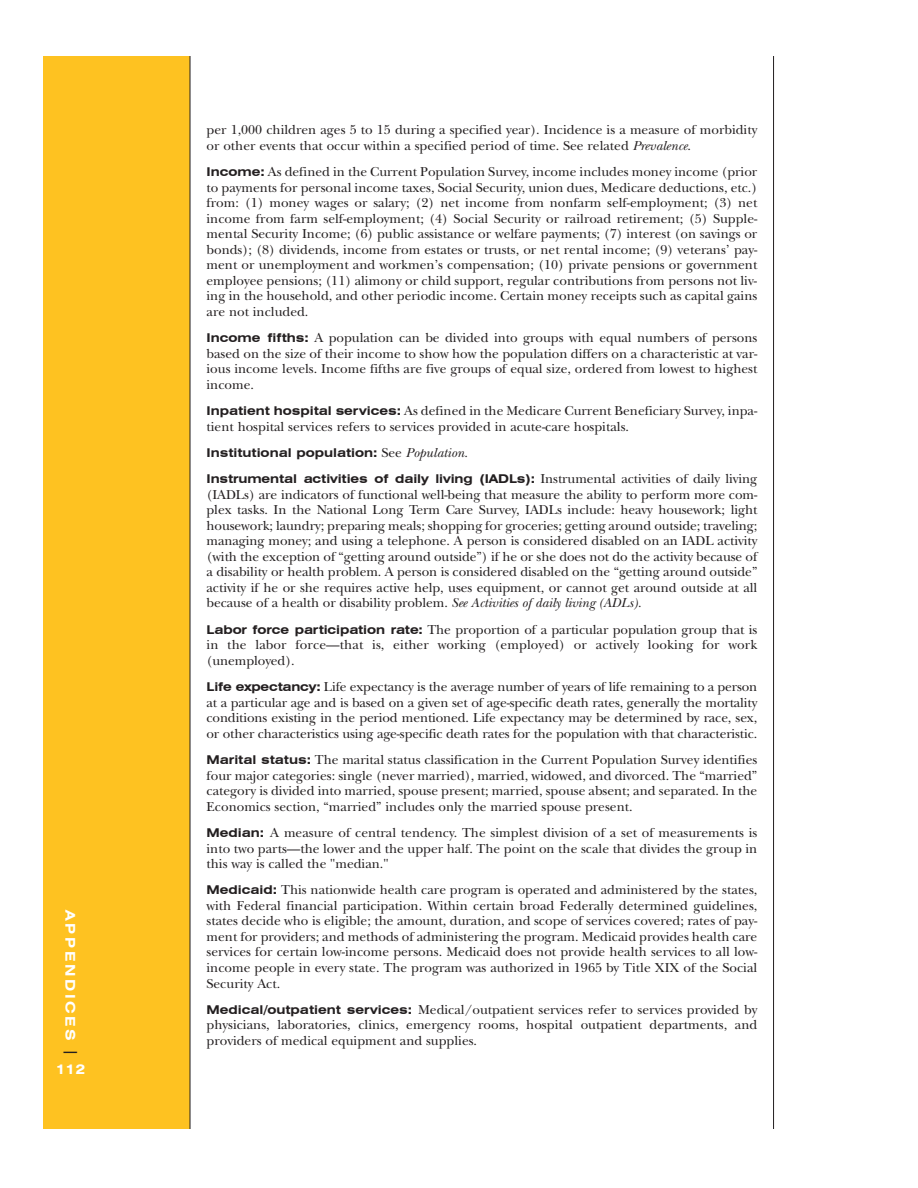
<style>
.page{position:relative;width:918px;height:1188px;background:#fff}
.page>*{position:absolute;margin:0;border:0;box-sizing:border-box;transform-origin:0 0}
.t1{font:13.5px/15.6px "New Baskerville";color:#231f20;text-align:justify}
.t2{font:700 expanded 13.5px "Swiss 721 BT";letter-spacing:.205em;color:#fff}
.t3{font:700 expanded 12.15px/26.4px "Swiss 721 BT";letter-spacing:-.005em;color:#231f20}
.s1{color:#231f20}
.s2{font-style:italic}
.s3{font-family:"Swiss 721 BT";font-weight:700;font-stretch:expanded;font-size:12.15px}
.s4{font-family:"New Baskerville";font-weight:400;font-stretch:normal;font-size:13.5px}
.s5{font-family:"New Baskerville";font-weight:400;font-style:italic;font-stretch:normal;font-size:13.5px}
</style>
<div class="page">
<hr style="left:773px;top:57px;width:1px;height:1072px;background:#231f20">
<div style="left:43px;top:57px;width:147px;height:1072px;background:#fec221"></div>
<p class="t2" style="left:78px;top:910px;width:147px;rotate:90deg">APPENDICES <span class="s1">|</span></p>
<p class="t2" style="left:56px;top:1061px;width:31px">112</p>
<p class="t1" style="left:207px;top:124px;width:552px">per 1,000 children ages 5 to 15 during a specified year). Incidence is a measure of morbidity or other events that occur within a specified period of time. See related <span class="s2">Prevalence</span>.</p>
<p class="t1" style="left:207px;top:166px;width:552px"><span class="s3">Income:</span> As defined in the Current Population Survey, income includes money income (prior to payments for personal income taxes, Social Security, union dues, Medicare deductions, etc.) from: (1) money wages or salary; (2) net income from nonfarm self-employment; (3) net income from farm self-employment; (4) Social Security or railroad retirement; (5) Supple&shy;mental Security Income; (6) public assistance or welfare payments; (7) interest (on savings or bonds); (8) dividends, income from estates or trusts, or net rental income; (9) veterans’ pay&shy;ment or unemployment and workmen’s compensation; (10) private pensions or government employee pensions; (11) alimony or child support, regular contributions from persons not liv&shy;ing in the household, and other periodic income. Certain money receipts such as capital gains are not included.</p>
<p class="t1" style="left:207px;top:332px;width:552px"><span class="s3">Income fifths:</span> A population can be divided into groups with equal numbers of persons based on the size of their income to show how the population differs on a characteristic at var&shy;ious income levels. Income fifths are five groups of equal size, ordered from lowest to highest income.</p>
<p class="t1" style="left:207px;top:405px;width:552px"><span class="s3">Inpatient hospital services:</span> As defined in the Medicare Current Beneficiary Survey, inpa&shy;tient hospital services refers to services provided in acute-care hospitals.</p>
<p class="t3" style="left:207px;top:439px;width:552px">Institutional population: <span class="s4">See</span> <span class="s5">Population.<br></span>Instrumental activities of daily living (IADLs): <span class="s4">Instrumental activities of daily living</span></p>
<p class="t1" style="left:207px;top:488px;width:552px">(IADLs) are indicators of functional well-being that measure the ability to perform more com&shy;plex tasks. In the National Long Term Care Survey, IADLs include: heavy housework; light housework; laundry; preparing meals; shopping for groceries; getting around outside; traveling; managing money; and using a telephone. A person is considered disabled on an IADL activity (with the exception of “getting around outside”) if he or she does not do the activity because of a disability or health problem. A person is considered disabled on the “getting around outside” activity if he or she requires active help, uses equipment, or cannot get around outside at all because of a health or disability problem. <span class="s2">See Activities of daily living (ADLs).</span></p>
<p class="t1" style="left:207px;top:623px;width:552px"><span class="s3">Labor force participation rate:</span> The proportion of a particular population group that is in the labor force—that is, either working (employed) or actively looking for work (unemployed).</p>
<p class="t1" style="left:207px;top:681px;width:552px"><span class="s3">Life expectancy:</span> Life expectancy is the average number of years of life remaining to a person at a particular age and is based on a given set of age-specific death rates, generally the mortality conditions existing in the period mentioned. Life expectancy may be determined by race, sex, or other characteristics using age-specific death rates for the population with that characteristic.</p>
<p class="t1" style="left:207px;top:754px;width:552px"><span class="s3">Marital status:</span> The marital status classification in the Current Population Survey identifies four major categories: single (never married), married, widowed, and divorced. The “married” category is divided into married, spouse present; married, spouse absent; and separated. In the Economics section, “married” includes only the married spouse present.</p>
<p class="t1" style="left:207px;top:827px;width:552px"><span class="s3">Median:</span> A measure of central tendency. The simplest division of a set of measurements is into two parts—the lower and the upper half. The point on the scale that divides the group in this way is called the "median."</p>
<p class="t1" style="left:207px;top:884px;width:552px"><span class="s3">Medicaid:</span> This nationwide health care program is operated and administered by the states, with Federal financial participation. Within certain broad Federally determined guidelines, states decide who is eligible; the amount, duration, and scope of services covered; rates of pay&shy;ment for providers; and methods of administering the program. Medicaid provides health care services for certain low-income persons. Medicaid does not provide health services to all low&shy;income people in every state. The program was authorized in 1965 by Title XIX of the Social Security Act.</p>
<p class="t1" style="left:207px;top:1003px;width:552px"><span class="s3">Medical/outpatient services:</span> Medical/outpatient services refer to services provided by physicians, laboratories, clinics, emergency rooms, hospital outpatient departments, and providers of medical equipment and supplies.</p>
</div>
